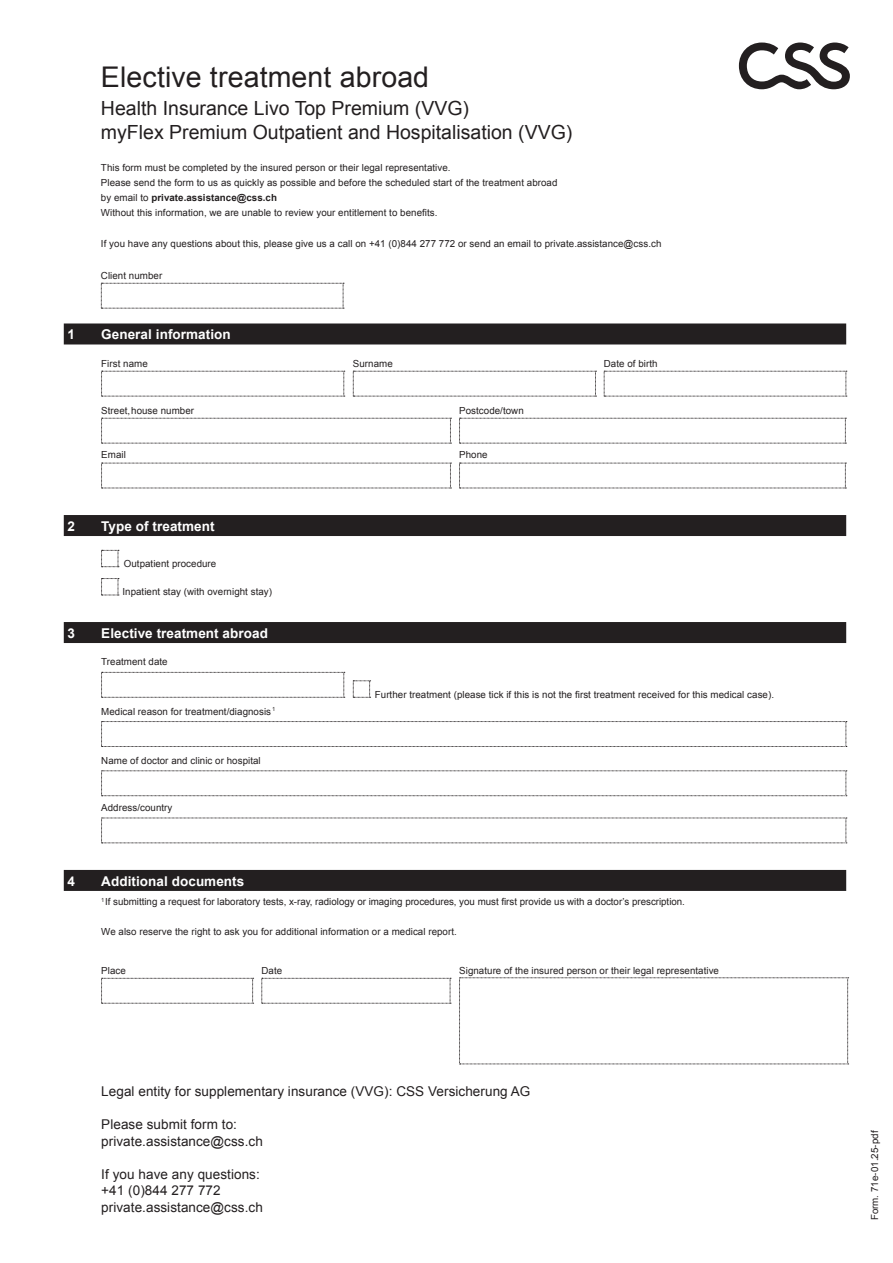
<style>
.page{position:relative;width:893px;height:1263px;background:#fff}
.page>*{position:absolute;margin:0;border:0;box-sizing:border-box;transform-origin:0 0}
.t1{font:28.5px "Arial";letter-spacing:.005em;color:#231f20}
.t2{font:19.5px/24px "Arial";color:#231f20}
.t3{font:13.5px/16.5px "Arial";letter-spacing:.005em;color:#231f20}
.t4{font:700 13.5px "Arial";letter-spacing:.005em;color:#fff}
.t5{font:9.75px/15px "Arial";letter-spacing:.005em;color:#231f20}
.s1{font-weight:700}
</style>
<div class="page">
<svg style="left:739px;top:43px;width:111px;height:46px"></svg>
<svg style="left:101px;top:283px;width:243px;height:26px"></svg>
<div style="left:64px;top:323px;width:782px;height:21px;background:#231f20"></div>
<div style="left:64px;top:515px;width:782px;height:21px;background:#231f20"></div>
<div style="left:64px;top:622px;width:782px;height:21px;background:#231f20"></div>
<div style="left:64px;top:870px;width:782px;height:21px;background:#231f20"></div>
<svg style="left:101px;top:371px;width:244px;height:26px"></svg>
<svg style="left:353px;top:371px;width:243px;height:26px"></svg>
<svg style="left:604px;top:371px;width:243px;height:26px"></svg>
<svg style="left:101px;top:418px;width:350px;height:26px"></svg>
<svg style="left:459px;top:418px;width:387px;height:26px"></svg>
<svg style="left:101px;top:463px;width:350px;height:26px"></svg>
<svg style="left:459px;top:463px;width:387px;height:26px"></svg>
<svg style="left:101px;top:550px;width:18px;height:17px"></svg>
<svg style="left:101px;top:578px;width:18px;height:18px"></svg>
<svg style="left:101px;top:672px;width:244px;height:26px"></svg>
<svg style="left:353px;top:680px;width:18px;height:18px"></svg>
<svg style="left:101px;top:721px;width:746px;height:26px"></svg>
<svg style="left:101px;top:770px;width:746px;height:26px"></svg>
<svg style="left:101px;top:818px;width:746px;height:25px"></svg>
<svg style="left:101px;top:978px;width:153px;height:26px"></svg>
<svg style="left:261px;top:978px;width:190px;height:26px"></svg>
<svg style="left:459px;top:977px;width:390px;height:88px"></svg>
<h1 class="t1" style="left:101px;top:58px;width:330px">Elective treatment abroad</h1>
<h2 class="t2" style="left:101px;top:96px;width:473px">Health Insurance Livo Top Premium (VVG)<br>myFlex Premium Outpatient and Hospitalisation (VVG)</h2>
<p class="t5" style="left:101px;top:160px;width:458px">This form must be completed by the insured person or their legal representative.<br>Please send the form to us as quickly as possible and before the scheduled start of the treatment abroad by email to <span class="s1">private.assistance@css.ch<br></span>Without this information, we are unable to review your entitlement to benefits.</p>
<p class="t5" style="left:101px;top:236px;width:562px">If you have any questions about this, please give us a call on +41 (0)844 277 772 or send an email to private.assistance@css.ch</p>
<p class="t5" style="left:101px;top:268px;width:63px">Client number</p>
<h3 class="t4" style="left:68px;top:326px;width:9px">1</h3>
<h3 class="t4" style="left:101px;top:326px;width:131px">General information</h3>
<p class="t5" style="left:101px;top:356px;width:48px">First name</p>
<p class="t5" style="left:353px;top:356px;width:41px">Surname</p>
<p class="t5" style="left:604px;top:356px;width:55px">Date of birth</p>
<p class="t5" style="left:101px;top:403px;width:94px">Street, house number</p>
<p class="t5" style="left:459px;top:403px;width:66px">Postcode/town</p>
<p class="t5" style="left:101px;top:448px;width:26px">Email</p>
<p class="t5" style="left:459px;top:448px;width:30px">Phone</p>
<h3 class="t4" style="left:68px;top:517px;width:9px">2</h3>
<h3 class="t4" style="left:101px;top:517px;width:115px">Type of treatment</h3>
<p class="t5" style="left:124px;top:556px;width:94px">Outpatient procedure</p>
<p class="t5" style="left:122px;top:584px;width:151px">Inpatient stay (with overnight stay)</p>
<h3 class="t4" style="left:68px;top:624px;width:9px">3</h3>
<h3 class="t4" style="left:101px;top:624px;width:168px">Elective treatment abroad</h3>
<p class="t5" style="left:101px;top:654px;width:68px">Treatment date</p>
<p class="t5" style="left:101px;top:704px;width:175px">Medical reason for treatment/diagnosis <sup>1</sup></p>
<p class="t5" style="left:101px;top:753px;width:161px">Name of doctor and clinic or hospital</p>
<p class="t5" style="left:101px;top:800px;width:73px">Address/country</p>
<p class="t5" style="left:375px;top:687px;width:401px">Further treatment (please tick if this is not the first treatment received for this medical case).</p>
<h3 class="t4" style="left:68px;top:872px;width:9px">4</h3>
<h3 class="t4" style="left:101px;top:872px;width:145px">Additional documents</h3>
<p class="t5" style="left:101px;top:894px;width:585px"><sup>1</sup>If submitting a request for laboratory tests, x-ray, radiology or imaging procedures, you must first provide us with a doctor’s prescription.</p>
<p class="t5" style="left:101px;top:924px;width:357px">We also reserve the right to ask you for additional information or a medical report.</p>
<p class="t5" style="left:101px;top:963px;width:26px">Place</p>
<p class="t5" style="left:261px;top:963px;width:22px">Date</p>
<p class="t5" style="left:459px;top:963px;width:261px">Signature of the insured person or their legal representative</p>
<h3 class="t3" style="left:101px;top:1083px;width:431px">Legal entity for supplementary insurance (VVG): CSS Versicherung AG</h3>
<h3 class="t3" style="left:101px;top:1116px;width:163px">Please submit form to: private.assistance@css.ch</h3>
<h3 class="t3" style="left:101px;top:1166px;width:163px">If you have any questions: +41 (0)844 277 772 private.assistance@css.ch</h3>
<p class="t5" style="left:867px;top:1220px;width:92px;rotate:-90deg">Form. 71e-01.25-pdf</p>
</div>
